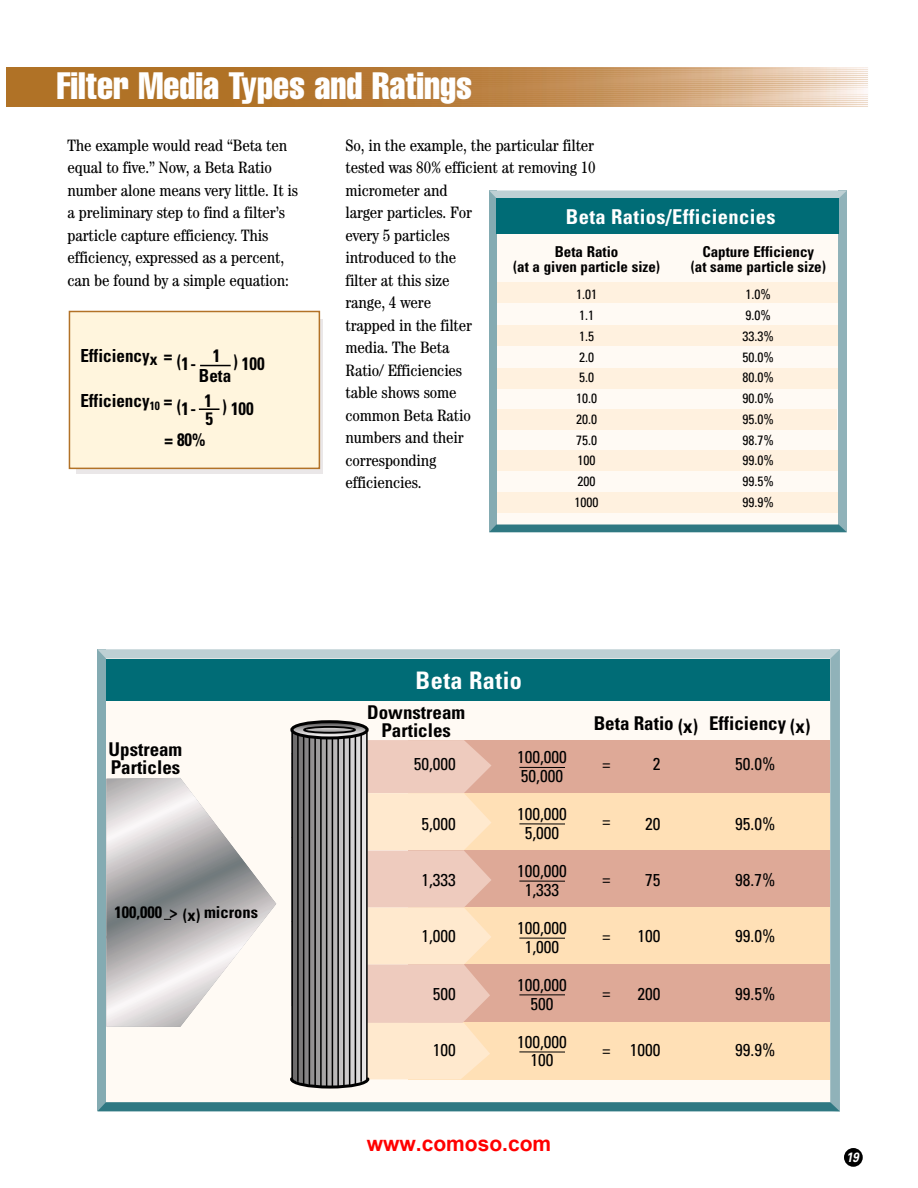
<style>
.page{position:relative;width:918px;height:1188px;background:#fff}
.page>*{position:absolute;margin:0;border:0;box-sizing:border-box;transform-origin:0 0}
.t1{font:extra-condensed 37.5px "Helvetica";color:#fff}
.t2{font:700 condensed 24.15px "Univers";letter-spacing:.02em;color:#fff}
.t3{font:700 21px "Arial";color:#f00}
.t4{font:700 condensed 20.55px "Univers";letter-spacing:.02em;color:#fff}
.t5{font:700 condensed 18.9px/18px "Univers";color:#000;text-align:center}
.t6{font:700 condensed 18px/19.5px "Univers";color:#000;scale:.95 1}
.t7{font:condensed 17.25px/18.9px "Univers";color:#000;text-align:center}
.t8{font:condensed 16.5px/22.5px "Century LT";letter-spacing:-.005em;color:#000}
.t9{font:700 condensed 16.5px "Univers";color:#000}
.t10{font:700 condensed 15px "Univers";color:#000}
.t11{font:condensed 13.5px "Univers";color:#000}
.t12{font:italic 700 13.5px "Univers";color:#fff;scale:.85 1}
</style>
<div class="page">
<img style="left:6px;top:67px;width:862px;height:40px">
<div style="left:844px;top:1148px;width:19px;height:19px;background:#000;border-radius:50%"></div>
<svg style="left:97px;top:649px;width:743px;height:462px"></svg>
<div style="left:496px;top:198px;width:344px;height:328px;background:#fffaf4"></div>
<div style="left:489px;top:190px;width:7px;height:342px;background:#84abb2"></div>
<div style="left:839px;top:190px;width:8px;height:342px;background:#90b2b9"></div>
<svg style="left:489px;top:190px;width:358px;height:8px;background:#c0d1d5"></svg>
<div style="left:489px;top:525px;width:358px;height:7px;background:#2f7882"></div>
<div style="left:497px;top:199px;width:342px;height:35px;background:#006c76"></div>
<div style="left:497px;top:283px;width:341px;height:20px;background:#fff1df"></div>
<div style="left:498px;top:409px;width:339px;height:20px;background:#fff1df"></div>
<div style="left:497px;top:450px;width:341px;height:21px;background:#fff1df"></div>
<div style="left:497px;top:492px;width:341px;height:21px;background:#fff1df"></div>
<div style="left:497px;top:368px;width:341px;height:21px;background:#fff1df"></div>
<div style="left:497px;top:325px;width:341px;height:20px;background:#fff1df"></div>
<svg style="left:76px;top:319px;width:247px;height:155px;background:#e8e3e2"></svg>
<div style="left:69px;top:311px;width:250px;height:157px;background:#fff5dd"></div>
<div style="left:69px;top:311px;width:251px;height:158px;border:2px solid #b27227"></div>
<hr style="left:199px;top:408px;width:21px;height:2px;background:#000">
<hr style="left:200px;top:365px;width:31px;height:1px;background:#000">
<h1 class="t1" style="left:57px;top:73px;width:417px">Filter Media Types and Ratings</h1>
<p class="t8" style="left:68px;top:135px;width:232px">The example would read “Beta ten equal to five.” Now, a Beta Ratio number alone means very little. It is a preliminary step to find a filter’s particle capture efficiency. This efficiency, expressed as a percent, can be found by a simple equation:</p>
<p class="t8" style="left:345px;top:136px;width:252px">So, in the example, the particular filter tested was 80% efficient at removing 10 micrometer and<br>larger particles. For<br>every 5 particles<br>introduced to the<br>filter at this size<br>range, 4 were<br>trapped in the filter<br>media. The Beta<br>Ratio/ Efficiencies<br>table shows some<br>common Beta Ratio<br>numbers and their<br>corresponding<br>efficiencies.</p>
<p class="t4" style="left:566px;top:209px;width:211px">Beta Ratios/Efficiencies</p>
<p class="t10" style="left:555px;top:246px;width:65px">Beta Ratio</p>
<p class="t10" style="left:702px;top:246px;width:113px">Capture Efficiency</p>
<p class="t10" style="left:513px;top:261px;width:149px">(at a given particle size)</p>
<p class="t10" style="left:691px;top:261px;width:137px">(at same particle size)</p>
<p class="t11" style="left:576px;top:289px;width:22px">1.01</p>
<p class="t11" style="left:746px;top:289px;width:27px">1.0%</p>
<p class="t11" style="left:579px;top:311px;width:16px">1.1</p>
<p class="t11" style="left:746px;top:311px;width:27px">9.0%</p>
<p class="t11" style="left:579px;top:331px;width:16px">1.5</p>
<p class="t11" style="left:743px;top:331px;width:33px">33.3%</p>
<p class="t11" style="left:579px;top:352px;width:16px">2.0</p>
<p class="t11" style="left:743px;top:352px;width:33px">50.0%</p>
<p class="t11" style="left:579px;top:373px;width:16px">5.0</p>
<p class="t11" style="left:743px;top:373px;width:33px">80.0%</p>
<p class="t11" style="left:576px;top:393px;width:22px">10.0</p>
<p class="t11" style="left:743px;top:393px;width:33px">90.0%</p>
<p class="t11" style="left:576px;top:414px;width:22px">20.0</p>
<p class="t11" style="left:743px;top:414px;width:33px">95.0%</p>
<p class="t11" style="left:576px;top:435px;width:22px">75.0</p>
<p class="t11" style="left:743px;top:435px;width:33px">98.7%</p>
<p class="t11" style="left:578px;top:455px;width:19px">100</p>
<p class="t11" style="left:743px;top:455px;width:33px">99.0%</p>
<p class="t11" style="left:578px;top:476px;width:19px">200</p>
<p class="t11" style="left:743px;top:476px;width:33px">99.5%</p>
<p class="t11" style="left:575px;top:497px;width:25px">1000</p>
<p class="t11" style="left:743px;top:497px;width:33px">99.9%</p>
<p class="t6" style="left:199px;top:348px;width:71px;text-indent:-119px">Efficiency<sub>x</sub> = (1- 1 ) 100<br>Beta</p>
<p class="t6" style="left:164px;top:383px;width:96px;line-height:39px;text-indent:-84px">Efficiency<sub>10</sub> = (1- 1 ) 100 = 80%</p>
<p class="t6" style="left:206px;top:410px;width:9px">5</p>
<p class="t5" style="left:109px;top:742px;width:75px;text-align:left">Upstream<br>Particles</p>
<p class="t9" style="left:114px;top:906px;width:145px">100,000 &gt; (x) microns</p>
<h2 class="t2" style="left:416px;top:672px;width:108px">Beta Ratio</h2>
<p class="t5" style="left:367px;top:705px;width:100px">Downstream<br>Particles</p>
<p class="t5" style="left:594px;top:716px;width:218px">Beta Ratio (x) Efficiency (x)</p>
<p class="t7" style="left:414px;top:756px;width:44px">50,000</p>
<p class="t7" style="left:421px;top:816px;width:36px">5,000</p>
<p class="t7" style="left:421px;top:872px;width:36px">1,333</p>
<p class="t7" style="left:421px;top:928px;width:36px">1,000</p>
<p class="t7" style="left:433px;top:986px;width:24px">500</p>
<p class="t7" style="left:433px;top:1042px;width:24px">100</p>
<p class="t7" style="left:517px;top:749px;width:51px;text-align:left">100,000<br>50,000</p>
<p class="t7" style="left:517px;top:806px;width:51px">100,000<br>5,000</p>
<p class="t7" style="left:517px;top:863px;width:51px">100,000<br>1,333</p>
<p class="t7" style="left:517px;top:920px;width:51px">100,000<br>1,000</p>
<p class="t7" style="left:517px;top:977px;width:51px">100,000<br>500</p>
<p class="t7" style="left:517px;top:1033px;width:51px">100,000<br>100</p>
<p class="t7" style="left:602px;top:756px;width:10px">=</p>
<p class="t7" style="left:653px;top:756px;width:9px">2</p>
<p class="t7" style="left:602px;top:813px;width:10px">=</p>
<p class="t7" style="left:645px;top:816px;width:17px">20</p>
<p class="t7" style="left:602px;top:871px;width:10px">=</p>
<p class="t7" style="left:645px;top:872px;width:17px">75</p>
<p class="t7" style="left:602px;top:928px;width:10px">=</p>
<p class="t7" style="left:638px;top:928px;width:24px">100</p>
<p class="t7" style="left:602px;top:985px;width:10px">=</p>
<p class="t7" style="left:638px;top:986px;width:24px">200</p>
<p class="t7" style="left:602px;top:1042px;width:10px">=</p>
<p class="t7" style="left:630px;top:1042px;width:32px">1000</p>
<p class="t7" style="left:735px;top:756px;width:42px">50.0%</p>
<p class="t7" style="left:735px;top:816px;width:42px">95.0%</p>
<p class="t7" style="left:735px;top:872px;width:42px">98.7%</p>
<p class="t7" style="left:735px;top:928px;width:42px">99.0%</p>
<p class="t7" style="left:735px;top:986px;width:42px">99.5%</p>
<p class="t7" style="left:735px;top:1042px;width:42px">99.9%</p>
<p class="t3" style="left:367px;top:1129px;width:186px">www.comoso.com</p>
<p class="t12" style="left:846px;top:1152px;width:19px">19</p>
</div>
